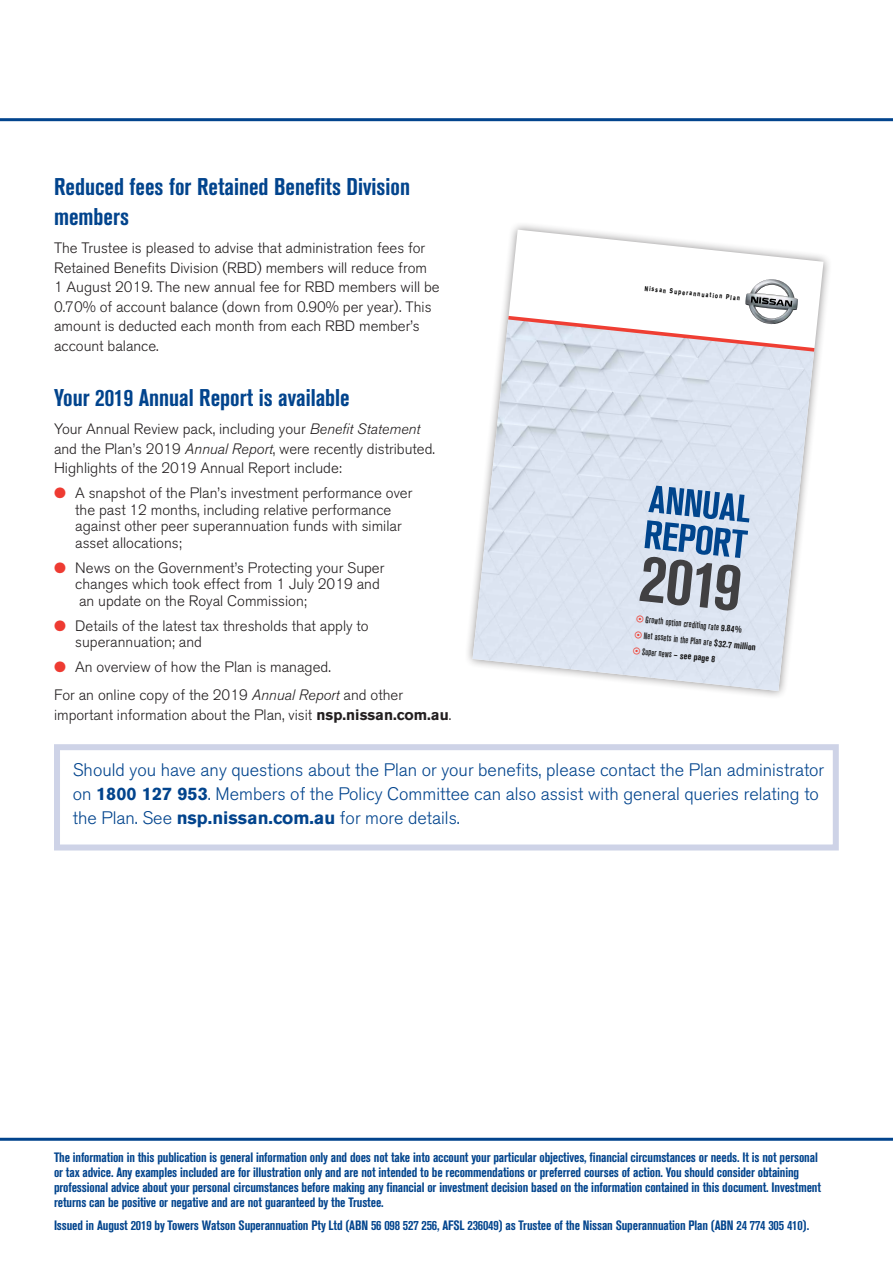
<style>
.page{position:relative;width:893px;height:1263px;background:#fff}
.page>*{position:absolute;margin:0;border:0;box-sizing:border-box;transform-origin:0 0}
.t1{font:700 condensed 67.05px "Nissan AG";color:#414042}
.Subhead_1{font:700 condensed 24px/30px "Nissan AG";color:#02448d}
.Body_text{font:300 18px/24px "Nissan AG";color:#02448d}
.Body_text-2{font:300 15px/19.5px "Nissan AG";color:#231f20}
.Body_text-3{font:700 condensed 13.5px/15px "Nissan AG";letter-spacing:-.01em;color:#02448d}
.t2{font:500 condensed 9.45px/16px "Nissan AG";color:#141414}
.t3{font:700 7.05px "Nissan AG";color:#000;scale:.7 1}
.s1{font-style:italic}
.s2{color:#ee3b32}
.s3{font-weight:700}
</style>
<div class="page">
<div style="left:54px;top:744px;width:785px;height:106px;border:6px solid #ced3e7"></div>
<svg style="left:0;top:1138px;width:893px;height:3px;background:#155295"></svg>
<svg style="left:507px;top:230px;width:316px;height:177px"></svg>
<img style="left:473px;top:348px;width:341px;height:343px">
<svg style="left:644px;top:486px;width:105px;height:72px;background:#7d9fc5"></svg>
<svg style="left:500px;top:279px;width:321px;height:75px"></svg>
<svg style="left:0;top:118px;width:893px;height:3px;background:#114f94"></svg>
<svg style="left:636px;top:615px;width:8px;height:7px"></svg>
<svg style="left:635px;top:631px;width:7px;height:7px"></svg>
<svg style="left:633px;top:647px;width:7px;height:7px"></svg>
<p class="Subhead_1" style="left:54px;top:172px;width:358px">Reduced fees for Retained Benefits Division members</p>
<p class="Body_text-2" style="left:54px;top:239px;width:387px">The Trustee is pleased to advise that administration fees for Retained Benefits Division (RBD) members will reduce from<br>1 August 2019. The new annual fee for RBD members will be 0.70% of account balance (down from 0.90% per year). This amount is deducted each month from each RBD member’s account balance.</p>
<p class="Subhead_1" style="left:54px;top:383px;width:297px">Your 2019 Annual Report is available</p>
<p class="Body_text-2" style="left:54px;top:420px;width:383px">Your Annual Review pack, including your <span class="s1">Benefit Statement </span>and the Plan’s 2019 <span class="s1">Annual Report</span>, were recently distributed.<br>Highlights of the 2019 Annual Report include:</p>
<p class="Body_text-2" style="left:75px;top:485px;width:339px;line-height:16.5px;text-indent:-21px"><span class="s2">●</span> A snapshot of the Plan’s investment performance over the past 12 months, including relative performance against other peer superannuation funds with similar asset allocations;</p>
<p class="Body_text-2" style="left:75px;top:560px;width:311px;line-height:16.5px;text-indent:-21px"><span class="s2">●</span> News on the Government’s Protecting your Super changes which took effect from 1 July 2019 and an update on the Royal Commission;</p>
<p class="Body_text-2" style="left:75px;top:618px;width:295px;line-height:16.5px;text-indent:-21px"><span class="s2">●</span> Details of the latest tax thresholds that apply to superannuation; and</p>
<p class="Body_text-2" style="left:54px;top:658px;width:278px"><span class="s2">●</span> An overview of how the Plan is managed.</p>
<p class="Body_text-2" style="left:54px;top:686px;width:399px">For an online copy of the 2019 <span class="s1">Annual Report</span> and other important information about the Plan, visit <span class="s3">nsp.nissan.com.au</span>.</p>
<p class="Body_text" style="left:73px;top:758px;width:753px">Should you have any questions about the Plan or your benefits, please contact the Plan administrator on <span class="s3">1800 127 953</span>. Members of the Policy Committee can also assist with general queries relating to the Plan. See <span class="s3">nsp.nissan.com.au</span> for more details.</p>
<p class="t3" style="left:645px;top:284px;width:138px;rotate:6deg">Nissan Superannuation Plan</p>
<p class="t1" style="left:644px;top:539px;width:103px;rotate:6deg">2019</p>
<p class="t2" style="left:646px;top:611px;width:114px;rotate:6deg">Growth option crediting rate <span class="s3">9.84%<br></span>Net assets in the Plan are <span class="s3">$32.7 million<br></span>Super news <span class="s3">– see page 8</span></p>
<p class="Body_text-3" style="left:54px;top:1149px;width:768px">The information in this publication is general information only and does not take into account your particular objectives, financial circumstances or needs. It is not personal or tax advice. Any examples included are for illustration only and are not intended to be recommendations or preferred courses of action. You should consider obtaining professional advice about your personal circumstances before making any financial or investment decision based on the information contained in this document. Investment returns can be positive or negative and are not guaranteed by the Trustee.</p>
<p class="Body_text-3" style="left:54px;top:1218px;width:757px">Issued in August 2019 by Towers Watson Superannuation Pty Ltd (ABN 56 098 527 256, AFSL 236049) as Trustee of the Nissan Superannuation Plan (ABN 24 774 305 410).</p>
</div>
